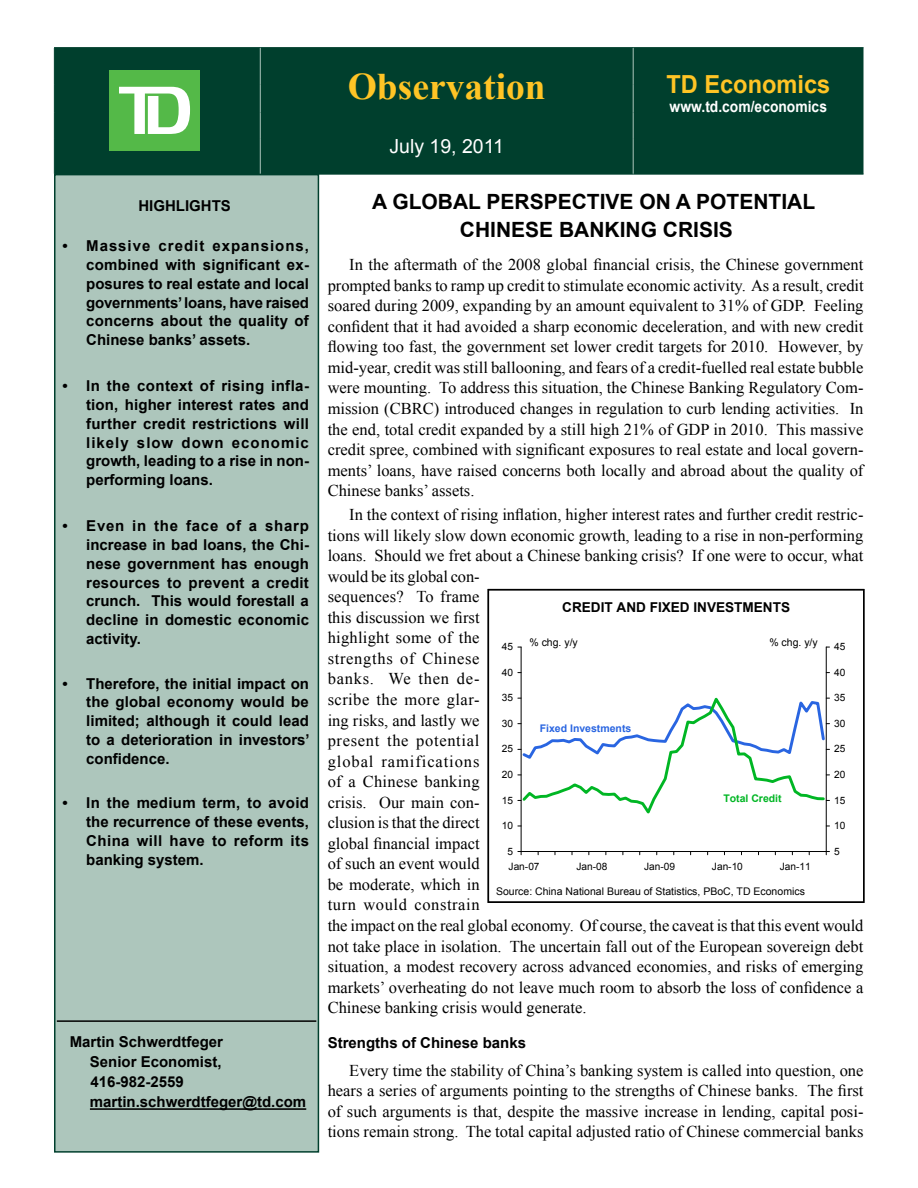
<style>
.page{position:relative;width:918px;height:1188px;background:#fff}
.page>*{position:absolute;margin:0;border:0;box-sizing:border-box;transform-origin:0 0}
.page_1_-_publication{font:700 37.5px "Times New Roman";color:#ffc425}
.t1{font:700 24.9px "Arial";color:#ffc425;scale:.95 1}
.lead_-_heading{font:700 21px "Arial";color:#000}
.page_1-_date{font:19.5px "Arial";color:#fff}
.lead_-_para{font:16.5px/20.5px "Times New Roman";color:#000;text-align:justify}
.t2{font:700 15.6px "Arial";color:#fff;scale:.89 1}
.page_1_-_bullets{font:700 15px/18.8px "Arial";color:#000;text-align:justify}
.contacts{font:700 15px "Arial";color:#000}
.lead_-_subhead{font:700 15px "Arial";color:#000}
.page_1_-bullet_title{font:700 15px "Arial";color:#000}
.t3{font:700 13.65px "Arial";color:#000}
.t4{font:10.5px "Arial";color:#000}
.t5{font:700 10.5px "Arial";color:#2965e1}
.t6{font:700 10.5px "Arial";color:#00b624}
.t7{font:10.2px "Arial";color:#000}
</style>
<div class="page">
<div style="left:55px;top:48px;width:809px;height:126px;background:#003f2d"></div>
<hr style="left:54px;top:47px;width:206px;height:1px;background:#003f2d">
<hr style="left:55px;top:84px;width:205px;height:1px;background:#003f2d">
<hr style="left:55px;top:112px;width:205px;height:1px;background:#003f2d">
<hr style="left:55px;top:139px;width:205px;height:1px;background:#003f2d">
<hr style="left:54px;top:48px;width:1px;height:36px;background:#003f2d">
<svg style="left:54px;top:84px;width:1px;height:55px"></svg>
<hr style="left:54px;top:139px;width:1px;height:35px;background:#003f2d">
<hr style="left:260px;top:47px;width:373px;height:1px;background:#003f2d">
<hr style="left:260px;top:174px;width:373px;height:1px;background:#003f2d">
<hr style="left:260px;top:48px;width:1px;height:36px;background:#adc6bc">
<svg style="left:260px;top:84px;width:1px;height:55px"></svg>
<hr style="left:260px;top:139px;width:1px;height:35px;background:#adc6bc">
<hr style="left:633px;top:47px;width:231px;height:1px;background:#003f2d">
<hr style="left:633px;top:174px;width:231px;height:1px;background:#003f2d">
<hr style="left:633px;top:48px;width:1px;height:36px;background:#adc6bc">
<svg style="left:633px;top:84px;width:1px;height:55px"></svg>
<hr style="left:633px;top:139px;width:1px;height:35px;background:#adc6bc">
<div style="left:54px;top:174px;width:265px;height:979px;background:#adc6bc;border:2px solid #003f2d"></div>
<div style="left:110px;top:70px;width:90px;height:82px;background:#54b948"></div>
<svg style="left:119px;top:87px;width:71px;height:47px"></svg>
<hr style="left:57px;top:1020px;width:259px;height:2px;background:#000">
<hr style="left:90px;top:1108px;width:216px;height:2px;background:#000">
<svg style="left:518px;top:647px;width:312px;height:208px"></svg>
<div style="left:488px;top:589px;width:376px;height:314px;border:1px solid #000"></div>
<p class="page_1_-bullet_title" style="left:138px;top:196px;width:94px">HIGHLIGHTS</p>
<p class="page_1_-_bullets" style="left:86px;top:237px;width:224px;text-indent:-24px">• Massive credit expansions, combined with significant ex&shy;posures to real estate and local governments’loans, have raised concerns about the quality of Chinese banks’ assets.</p>
<p class="page_1_-_bullets" style="left:86px;top:377px;width:224px;text-indent:-24px">• In the context of rising infla&shy;tion, higher interest rates and further credit restrictions will likely slow down economic growth, leading to a rise in non&shy;performing loans.</p>
<p class="page_1_-_bullets" style="left:86px;top:517px;width:224px;text-indent:-24px">• Even in the face of a sharp increase in bad loans, the Chi&shy;nese government has enough resources to prevent a credit crunch. This would forestall a decline in domestic economic activity.</p>
<p class="page_1_-_bullets" style="left:86px;top:674px;width:225px;text-indent:-24px">• Therefore, the initial impact on the global economy would be limited; although it could lead to a deterioration in investors’ confidence.</p>
<p class="page_1_-_bullets" style="left:86px;top:794px;width:224px;text-indent:-24px">• In the medium term, to avoid the recurrence of these events, China will have to reform its banking system.</p>
<p class="contacts" style="left:70px;top:1032px;width:155px">Martin Schwerdtfeger</p>
<p class="contacts" style="left:90px;top:1052px;width:133px">Senior Economist,</p>
<p class="contacts" style="left:91px;top:1072px;width:95px">416-982-2559</p>
<p class="contacts" style="left:90px;top:1092px;width:218px">martin.schwerdtfeger@td.com</p>
<p class="page_1_-_publication" style="left:348px;top:60px;width:199px">Observation</p>
<p class="t1" style="left:666px;top:68px;width:174px">TD Economics</p>
<p class="t2" style="left:670px;top:96px;width:178px">www.td.com/economics</p>
<p class="page_1-_date" style="left:389px;top:133px;width:116px">July 19, 2011</p>
<p class="lead_-_heading" style="left:372px;top:187px;width:444px">A GLOBAL PERSPECTIVE ON A POTENTIAL</p>
<p class="lead_-_heading" style="left:460px;top:216px;width:275px">CHINESE BANKING CRISIS</p>
<p class="lead_-_para" style="left:328px;top:254px;width:538px;text-indent:22px">In the aftermath of the 2008 global financial crisis, the Chinese government prompted banks to ramp up credit to stimulate economic activity. As a result, credit soared during 2009, expanding by an amount equivalent to 31% of GDP. Feeling confident that it had avoided a sharp economic deceleration, and with new credit flowing too fast, the government set lower credit targets for 2010. However, by mid-year, credit was still ballooning, and fears of a credit-fuelled real estate bubble were mounting. To address this situation, the Chinese Banking Regulatory Com&shy;mission (CBRC) introduced changes in regulation to curb lending activities. In the end, total credit expanded by a still high 21% of GDP in 2010. This massive credit spree, combined with significant exposures to real estate and local govern&shy;ments’ loans, have raised concerns both locally and abroad about the quality of Chinese banks’ assets.</p>
<p class="lead_-_para" style="left:328px;top:504px;width:537px;text-align:left;text-indent:22px">In the context of rising inflation, higher interest rates and further credit restric&shy;tions will likely slow down economic growth, leading to a rise in non-performing loans. Should we fret about a Chinese banking crisis? If one were to occur, what would be its global con-<br>sequences? To frame<br>this discussion we first<br>highlight some of the<br>strengths of Chinese<br>banks. We then de-<br>scribe the more glar-<br>ing risks, and lastly we<br>present the potential<br>global ramifications<br>of a Chinese banking<br>crisis. Our main con-<br>clusion is that the direct<br>global financial impact<br>of such an event would<br>be moderate, which in<br>turn would constrain<br>the impact on the real global economy. Of course, the caveat is that this event would not take place in isolation. The uncertain fall out of the European sovereign debt situation, a modest recovery across advanced economies, and risks of emerging markets’ overheating do not leave much room to absorb the loss of confidence a Chinese banking crisis would generate.</p>
<p class="lead_-_subhead" style="left:328px;top:1032px;width:200px">Strengths of Chinese banks</p>
<p class="lead_-_para" style="left:328px;top:1060px;width:537px;text-indent:22px">Every time the stability of China’s banking system is called into question, one hears a series of arguments pointing to the strengths of Chinese banks. The first of such arguments is that, despite the massive increase in lending, capital posi&shy;tions remain strong. The total capital adjusted ratio of Chinese commercial banks</p>
<p class="t3" style="left:562px;top:599px;width:229px">CREDIT AND FIXED INVESTMENTS</p>
<p class="t4" style="left:529px;top:636px;width:50px">% chg. y/y</p>
<p class="t4" style="left:769px;top:636px;width:50px">% chg. y/y</p>
<p class="t7" style="left:834px;top:640px;width:13px">45</p>
<p class="t7" style="left:502px;top:640px;width:13px">45</p>
<p class="t7" style="left:834px;top:665px;width:13px">40</p>
<p class="t7" style="left:502px;top:665px;width:13px">40</p>
<p class="t7" style="left:834px;top:691px;width:13px">35</p>
<p class="t7" style="left:502px;top:691px;width:13px">35</p>
<p class="t7" style="left:834px;top:716px;width:13px">30</p>
<p class="t7" style="left:502px;top:716px;width:13px">30</p>
<p class="t5" style="left:540px;top:722px;width:93px">Fixed Investments</p>
<p class="t7" style="left:834px;top:742px;width:13px">25</p>
<p class="t7" style="left:502px;top:742px;width:13px">25</p>
<p class="t7" style="left:834px;top:768px;width:13px">20</p>
<p class="t7" style="left:502px;top:768px;width:13px">20</p>
<p class="t6" style="left:723px;top:792px;width:60px">Total Credit</p>
<p class="t7" style="left:834px;top:793px;width:13px">15</p>
<p class="t7" style="left:502px;top:793px;width:13px">15</p>
<p class="t7" style="left:834px;top:819px;width:13px">10</p>
<p class="t7" style="left:502px;top:819px;width:13px">10</p>
<p class="t7" style="left:834px;top:844px;width:7px">5</p>
<p class="t7" style="left:508px;top:844px;width:7px">5</p>
<p class="t7" style="left:509px;top:860px;width:33px">Jan-07</p>
<p class="t7" style="left:576px;top:860px;width:33px">Jan-08</p>
<p class="t7" style="left:644px;top:860px;width:33px">Jan-09</p>
<p class="t7" style="left:712px;top:860px;width:33px">Jan-10</p>
<p class="t7" style="left:780px;top:860px;width:33px">Jan-11</p>
<p class="t4" style="left:496px;top:885px;width:310px">Source: China National Bureau of Statistics, PBoC, TD Economics</p>
</div>
